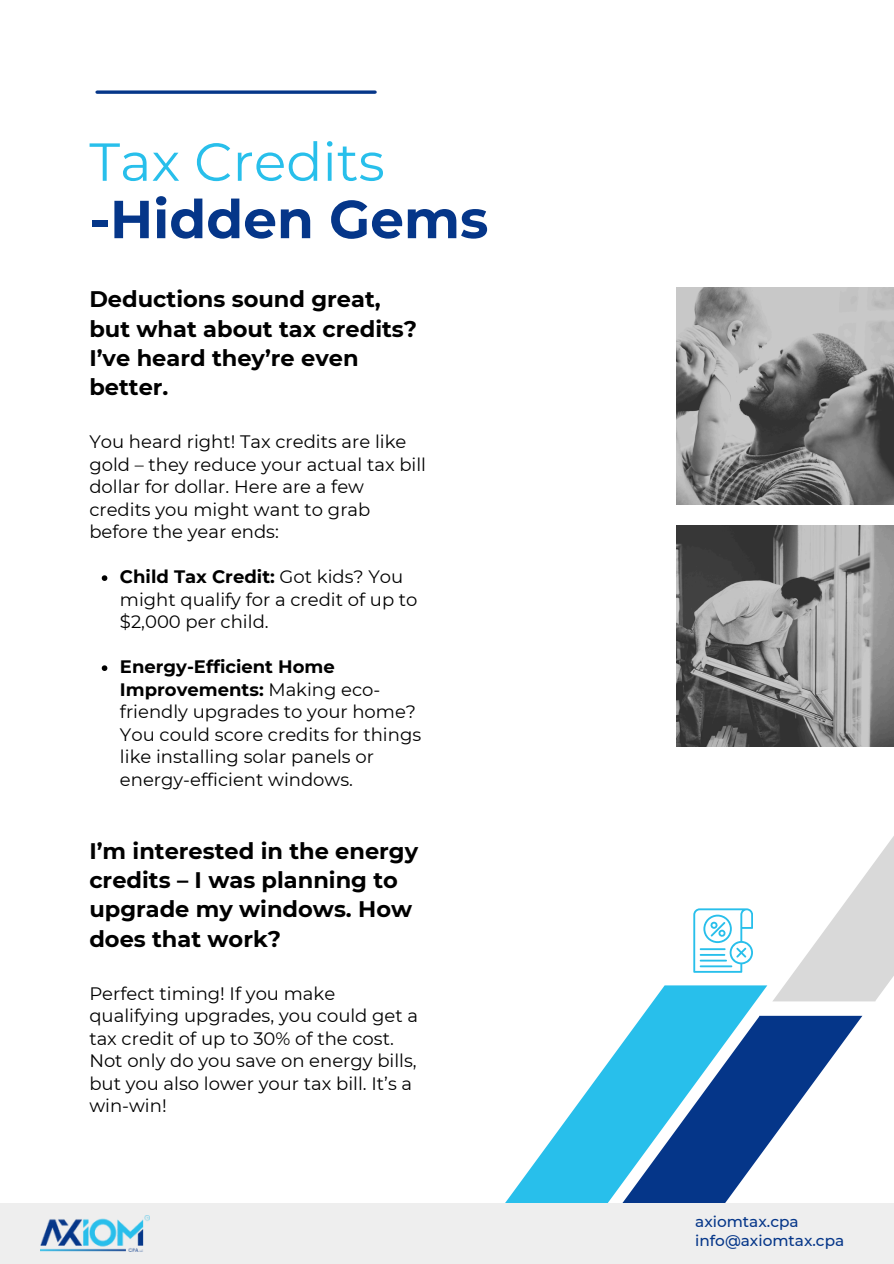
<style>
.page{position:relative;width:894px;height:1264px;background:#fff}
.page>*{position:absolute;margin:0;border:0;box-sizing:border-box;transform-origin:0 0}
.t1{font:700 53.4px/57.3px "Montserrat";color:#053689}
.t2{font:700 22.5px/29.2px "Montserrat";color:#000}
.t3{font:18px/22.5px "Montserrat";color:#000}
.t4{font:500 15.3px "Montserrat";color:#053689}
.s1{font-weight:400;color:#28bfeb}
.s2{font-weight:700}
</style>
<div class="page">
<img style="left:676px;top:287px;width:217px;height:217px">
<svg style="left:767px;top:1015px;width:95px;height:131px"></svg>
<svg style="left:773px;top:837px;width:120px;height:164px"></svg>
<svg style="left:506px;top:985px;width:261px;height:217px"></svg>
<div style="left:0;top:1202px;width:893px;height:61px;background:#eee"></div>
<img style="left:41px;top:1215px;width:109px;height:36px">
<img style="left:676px;top:525px;width:217px;height:222px">
<svg style="left:102px;top:575px;width:5px;height:6px"></svg>
<svg style="left:102px;top:665px;width:5px;height:6px"></svg>
<svg style="left:693px;top:908px;width:59px;height:64px"></svg>
<svg style="left:97px;top:90px;width:278px;height:4px"></svg>
<h2 class="t1" style="left:89px;top:133px;width:400px"><span class="s1">Tax Credits </span>-Hidden Gems</h2>
<h3 class="t2" style="left:89px;top:285px;width:329px">Deductions sound great, but what about tax credits?<br>I’ve heard they’re even better.</h3>
<p class="t3" style="left:89px;top:430px;width:338px">You heard right! Tax credits are like gold – they reduce your actual tax bill dollar for dollar. Here are a few credits you might want to grab before the year ends:</p>
<p class="t3" style="left:120px;top:565px;width:299px"><span class="s2">Child Tax Credit:</span> Got kids? You might qualify for a credit of up to $2,000 per child.</p>
<p class="t3" style="left:120px;top:655px;width:302px"><span class="s2">Energy-Efficient Home<br>Improvements:</span> Making eco&shy;friendly upgrades to your home?<br>You could score credits for things like installing solar panels or energy-efficient windows.</p>
<p class="t2" style="left:89px;top:836px;width:330px">I’m interested in the energy credits – I was planning to upgrade my windows. How does that work?</p>
<p class="t3" style="left:89px;top:981px;width:330px">Perfect timing! If you make qualifying upgrades, you could get a tax credit of up to 30% of the cost.<br>Not only do you save on energy bills, but you also lower your tax bill. It’s a win-win!</p>
<h3 class="t4" style="left:695px;top:1212px;width:105px">axiomtax.cpa</h3>
<p class="t4" style="left:695px;top:1231px;width:150px">info@axiomtax.cpa</p>
</div>
